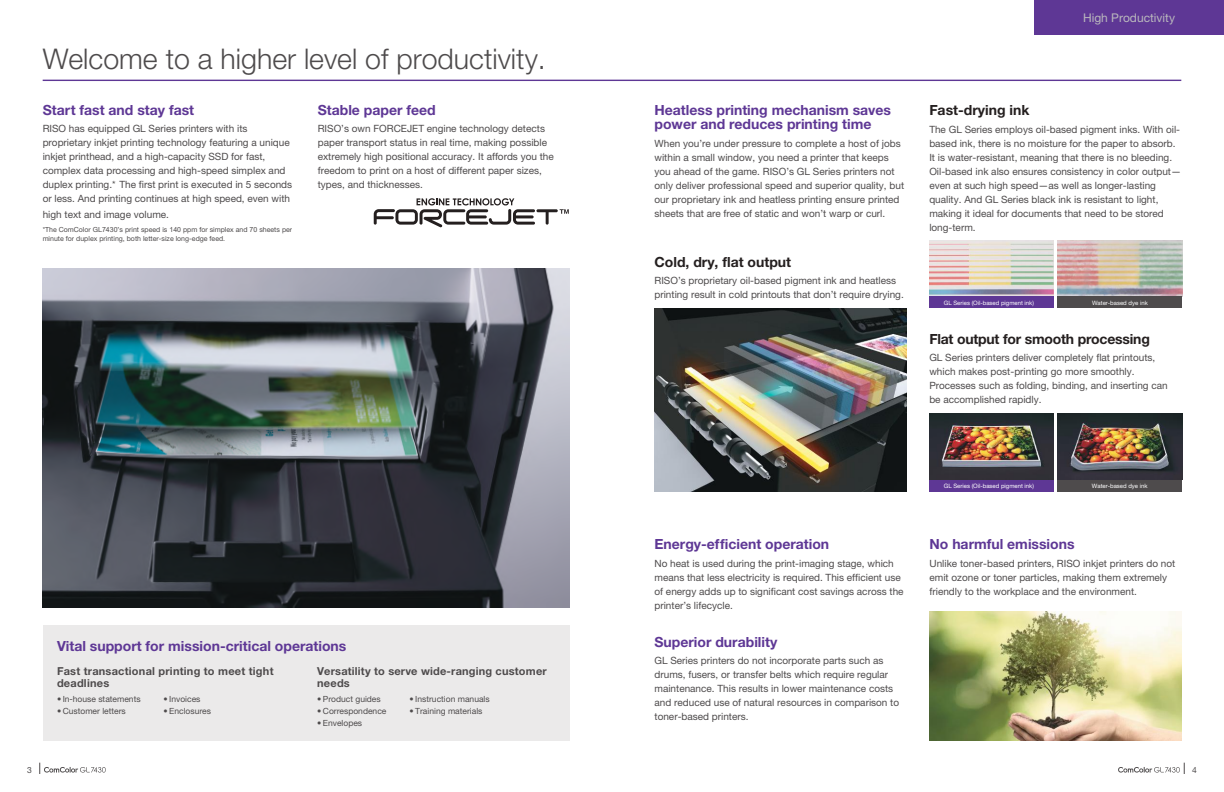
<style>
.page{position:relative;width:1224px;height:792px;background:#fff}
.page>*{position:absolute;margin:0;border:0;box-sizing:border-box;transform-origin:0 0}
.t1{font:300 28.5px "Helvetica Neue";color:#4e4b4c}
.t2{font:700 14px/14.2px "Helvetica Neue LT Pro";color:#5e3795}
.t3{font:700 14px "Helvetica Neue LT Pro";letter-spacing:-.015em;color:#241f1f}
.t4{font:12px "Helvetica Neue";color:#bab8bd}
.t5{font:700 11px/12px "Helvetica Neue LT Pro";letter-spacing:.02em;color:#4e4b4c}
.t6{font:10px/14px "Helvetica Neue";color:#4e4b4c}
.t7{font:8.5px "Helvetica Neue";color:#4e4b4c}
.t8{font:7px/9px "Helvetica Neue";color:#4e4b4c}
.t9{font:6px "Helvetica Neue";color:#fff}
.s1{font-family:"Arial"}
</style>
<div class="page">
<img style="left:43px;top:268px;width:526px;height:339px">
<div style="left:43px;top:625px;width:526px;height:116px;background:#ebeaea"></div>
<hr style="left:43px;top:80px;width:1138px;height:1px;background:#5e3795">
<div style="left:1034px;top:0;width:190px;height:34px;background:#5e3795"></div>
<div style="left:1058px;top:480px;width:124px;height:11px;background:#4e4b4c"></div>
<img style="left:1058px;top:413px;width:124px;height:67px">
<img style="left:655px;top:308px;width:252px;height:183px">
<img style="left:1058px;top:240px;width:124px;height:57px">
<div style="left:1058px;top:297px;width:124px;height:11px;background:#4e4b4c"></div>
<img style="left:929px;top:240px;width:125px;height:57px">
<div style="left:929px;top:297px;width:125px;height:11px;background:#5e3795"></div>
<img style="left:929px;top:413px;width:125px;height:67px">
<div style="left:929px;top:480px;width:125px;height:11px;background:#5e3795"></div>
<svg style="left:374px;top:198px;width:195px;height:30px"></svg>
<img style="left:930px;top:611px;width:252px;height:130px">
<svg style="left:40px;top:763px;width:66px;height:11px"></svg>
<svg style="left:1118px;top:763px;width:67px;height:11px"></svg>
<h1 class="t1" style="left:43px;top:41px;width:505px">Welcome to a higher level of productivity.</h1>
<h2 class="t2" style="left:43px;top:102px;width:153px">Start fast and stay fast</h2>
<p class="t6" style="left:43px;top:123px;width:251px">RISO has equipped GL Series printers with its proprietary inkjet printing technology featuring a unique inkjet printhead, and a high-capacity SSD for fast, complex data processing and high-speed simplex and duplex printing.* The first print is executed in 5 seconds or less. And printing continues at high speed, even with</p>
<p class="t6" style="left:43px;top:209px;width:128px">high text and image volume.</p>
<p class="t8" style="left:43px;top:225px;width:251px">*The ComColor GL<span class="s1">7430</span>’s print speed is <span class="s1">140</span> ppm for simplex and <span class="s1">70</span> sheets per minute for duplex printing, both letter-size long-edge feed.</p>
<h2 class="t2" style="left:318px;top:102px;width:119px">Stable paper feed</h2>
<p class="t6" style="left:318px;top:123px;width:238px">RISO’s own FORCEJET engine technology detects paper transport status in real time, making possible extremely high positional accuracy. It affords you the freedom to print on a host of different paper sizes, types, and thicknesses.</p>
<h2 class="t2" style="left:57px;top:639px;width:291px">Vital support for mission-critical operations</h2>
<p class="t5" style="left:57px;top:665px;width:218px">Fast transactional printing to meet tight deadlines</p>
<p class="t7" style="left:57px;top:693px;width:85px">• In-house statements</p>
<p class="t7" style="left:57px;top:705px;width:70px">• Customer letters</p>
<p class="t5" style="left:317px;top:665px;width:231px">Versatility to serve wide-ranging customer needs</p>
<p class="t7" style="left:317px;top:693px;width:65px">• Product guides</p>
<p class="t7" style="left:317px;top:705px;width:71px">• Correspondence</p>
<p class="t7" style="left:317px;top:718px;width:47px">• Envelopes</p>
<p class="t7" style="left:164px;top:693px;width:38px">• Invoices</p>
<p class="t7" style="left:164px;top:705px;width:49px">• Enclosures</p>
<p class="t7" style="left:410px;top:693px;width:82px">• Instruction manuals</p>
<p class="t7" style="left:410px;top:705px;width:74px">• Training materials</p>
<p class="t4" style="left:1083px;top:10px;width:94px">High Productivity</p>
<h2 class="t2" style="left:655px;top:102px;width:238px">Heatless printing mechanism saves power and reduces printing time</h2>
<p class="t6" style="left:655px;top:137px;width:251px">When you’re under pressure to complete a host of jobs within a small window, you need a printer that keeps you ahead of the game. RISO’s GL Series printers not only deliver professional speed and superior quality, but our proprietary ink and heatless printing ensure printed sheets that are free of static and won’t warp or curl.</p>
<h2 class="t3" style="left:655px;top:253px;width:138px">Cold, dry, flat output</h2>
<p class="t6" style="left:655px;top:274px;width:251px">RISO’s proprietary oil-based pigment ink and heatless printing result in cold printouts that don’t require drying.</p>
<h2 class="t3" style="left:929px;top:101px;width:102px">Fast-drying ink</h2>
<p class="t6" style="left:929px;top:123px;width:253px">The GL Series employs oil-based pigment inks. With oil&shy;based ink, there is no moisture for the paper to absorb.<br>It is water-resistant, meaning that there is no bleeding.<br>Oil-based ink also ensures consistency in color output— even at such high speed—as well as longer-lasting quality. And GL Series black ink is resistant to light, making it ideal for documents that need to be stored long-term.</p>
<p class="t9" style="left:944px;top:299px;width:92px">GL Series (Oil-based pigment ink)</p>
<p class="t9" style="left:1092px;top:299px;width:57px">Water-based dye ink</p>
<h2 class="t3" style="left:929px;top:331px;width:222px">Flat output for smooth processing</h2>
<p class="t6" style="left:929px;top:351px;width:240px">GL Series printers deliver completely flat printouts, which makes post-printing go more smoothly.<br>Processes such as folding, binding, and inserting can be accomplished rapidly.</p>
<h2 class="t2" style="left:655px;top:537px;width:176px">Energy-efficient operation</h2>
<p class="t6" style="left:655px;top:557px;width:251px">No heat is used during the print-imaging stage, which means that less electricity is required. This efficient use of energy adds up to significant cost savings across the printer’s lifecycle.</p>
<h2 class="t2" style="left:655px;top:634px;width:124px">Superior durability</h2>
<p class="t6" style="left:655px;top:654px;width:246px">GL Series printers do not incorporate parts such as drums, fusers, or transfer belts which require regular maintenance. This results in lower maintenance costs and reduced use of natural resources in comparison to toner-based printers.</p>
<p class="t9" style="left:944px;top:482px;width:92px">GL Series (Oil-based pigment ink)</p>
<p class="t9" style="left:1092px;top:482px;width:57px">Water-based dye ink</p>
<h2 class="t2" style="left:930px;top:537px;width:147px">No harmful emissions</h2>
<p class="t6" style="left:930px;top:557px;width:247px">Unlike toner-based printers, RISO inkjet printers do not emit ozone or toner particles, making them extremely friendly to the workplace and the environment.</p>
<p class="t7" style="left:27px;top:765px;width:6px">3</p>
<p class="t7" style="left:1192px;top:765px;width:6px">4</p>
</div>
